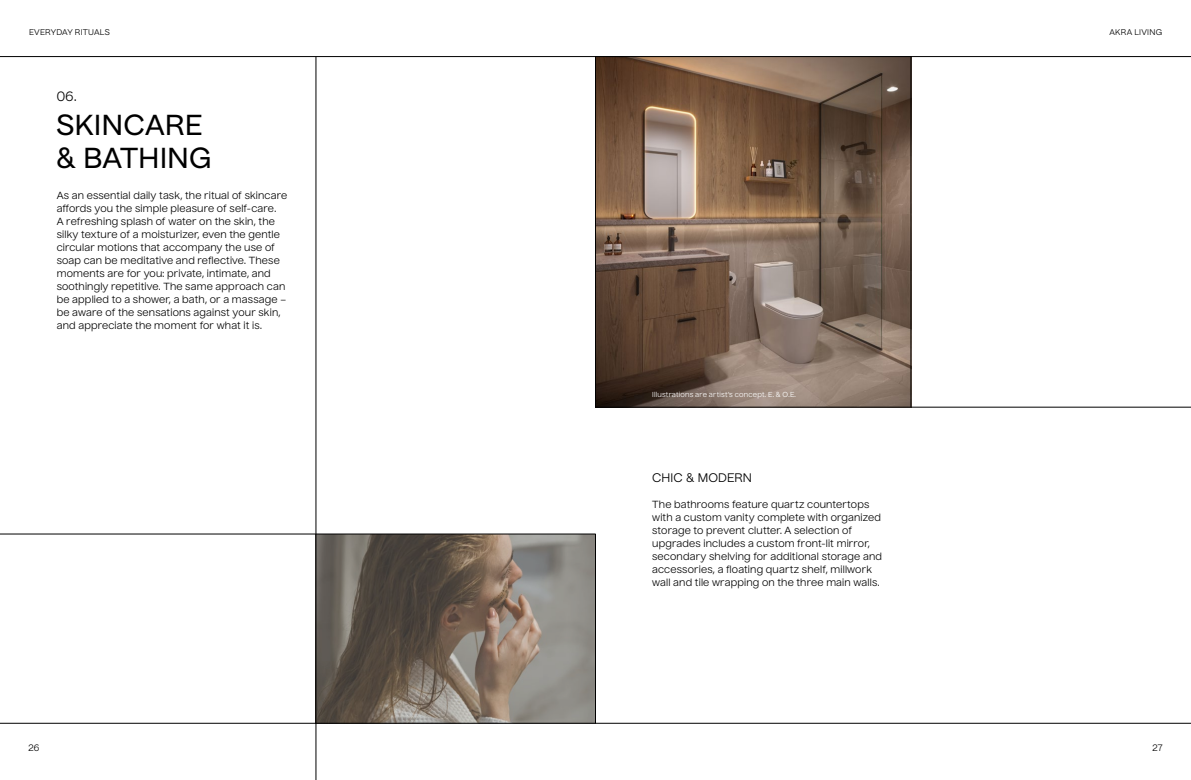
<style>
.page{position:relative;width:1191px;height:780px;background:#fff}
.page>*{position:absolute;margin:0;border:0;box-sizing:border-box;transform-origin:0 0}
.t1{font:500 28px/33.6px "Nuckle";letter-spacing:.02em;color:#000}
.t2{font:13px "Nuckle";color:#000}
.t3{font:12px "Nuckle";letter-spacing:.015em;color:#000}
.t4{font:10px/13px "Nuckle";letter-spacing:.015em;color:#000}
.t5{font:9px "Nuckle";color:#000}
.t6{font:8px "Nuckle";letter-spacing:.03em;color:#000}
.t7{font:7px "Nuckle";letter-spacing:.025em;color:#fff}
</style>
<div class="page">
<img style="left:596px;top:57px;width:314px;height:350px">
<svg style="left:317px;top:535px;width:278px;height:188px;background:#786f65"></svg>
<hr style="left:0;top:534px;width:595px;height:1px;background:#000">
<hr style="left:316px;top:57px;width:1px;height:723px;background:#000">
<hr style="left:595px;top:407px;width:596px;height:1px;background:#000">
<hr style="left:910px;top:56px;width:1px;height:351px;background:#000">
<hr style="left:0;top:56px;width:1191px;height:1px;background:#000">
<hr style="left:595px;top:56px;width:1px;height:351px;background:#000">
<hr style="left:595px;top:534px;width:1px;height:189px;background:#000">
<hr style="left:0;top:723px;width:1191px;height:1px;background:#000">
<p class="t6" style="left:29px;top:27px;width:82px">EVERYDAY RITUALS</p>
<h2 class="t2" style="left:57px;top:88px;width:21px">06.</h2>
<h1 class="t1" style="left:56px;top:108px;width:157px">SKINCARE &amp; BATHING</h1>
<p class="t4" style="left:57px;top:189px;width:232px">As an essential daily task, the ritual of skincare affords you the simple pleasure of self-care.<br>A refreshing splash of water on the skin, the silky texture of a moisturizer, even the gentle circular motions that accompany the use of soap can be meditative and reflective. These moments are for you: private, intimate, and soothingly repetitive. The same approach can be applied to a shower, a bath, or a massage – be aware of the sensations against your skin, and appreciate the moment for what it is.</p>
<p class="t7" style="left:652px;top:390px;width:145px">Illustrations are artist’s concept. E. &amp; O.E.</p>
<p class="t3" style="left:652px;top:470px;width:101px">CHIC &amp; MODERN</p>
<p class="t4" style="left:652px;top:498px;width:231px">The bathrooms feature quartz countertops with a custom vanity complete with organized storage to prevent clutter. A selection of upgrades includes a custom front-lit mirror, secondary shelving for additional storage and accessories, a floating quartz shelf, millwork wall and tile wrapping on the three main walls.</p>
<p class="t6" style="left:1109px;top:27px;width:54px">AKRA LIVING</p>
<p class="t5" style="left:28px;top:742px;width:12px">26</p>
<p class="t5" style="left:1152px;top:742px;width:12px">27</p>
</div>
